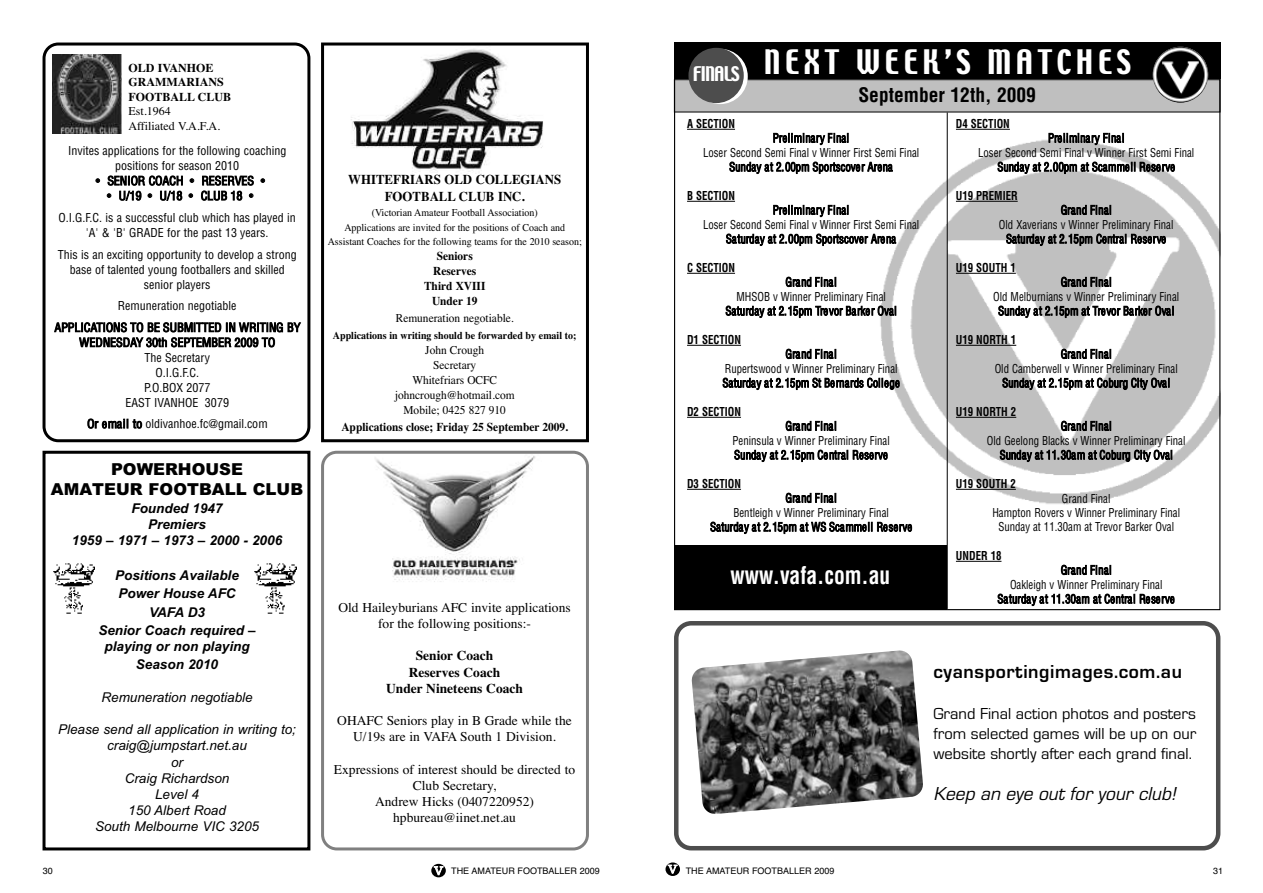
<style>
.page{position:relative;width:1263px;height:893px;background:#fff}
.page>*{position:absolute;margin:0;border:0;box-sizing:border-box;transform-origin:0 0}
.t1{font:30px "Techno";letter-spacing:.15em;color:#fff}
.t2{font:700 condensed 24px "Helvetica";color:#fff;scale:.9 1}
.t3{font:700 19.5px "Eurostile";letter-spacing:.03em;color:#000}
.t4{font:italic 19.5px "Eurostile";color:#000}
.t5{font:700 condensed 19.5px "Helvetica";color:#000}
.t6{font:18px "Techno";letter-spacing:-.05em;color:#fff}
.t7{font:16.5px/19.8px "Eurostile";color:#000;text-align:justify}
.t8{font:900 16.5px/19.8px "Arial";color:#000;text-align:center}
.t9{font:13.5px/16.2px "Times";color:#000;text-align:center}
.t10{font:italic 13.5px/16.2px "Arial";color:#000;text-align:center}
.t11{font:italic 700 13.5px/18.3px "Arial";color:#000;text-align:center}
.t12{font:700 13.5px/16.2px "Times";color:#000;text-align:center}
.t13{font:700 13.5px/16.6px "Times";color:#000;text-align:center;scale:.95 1}
.t14{font:condensed 12px/14.4px "Helvetica";color:#000;text-align:center;scale:.9 1}
.t15{font:condensed 12px/15px "Helvetica";color:#000;text-align:center}
.t16{font:700 condensed 12px "Helvetica";color:#000;scale:.9 1}
.t17{font:12px/15px "Times";color:#000;text-align:center;scale:.95 1}
.t18{font:700 12px/15px "Times";color:#000;text-align:center;scale:.95 1}
.t19{font:700 12px/14.4px "Times";color:#000}
.t20{font:12px/14.4px "Times";color:#000}
.t21{font:10.5px/15.3px "Times";color:#000;text-align:center;scale:.95 1}
.t22{font:700 10.5px "Times";color:#000;scale:.95 1}
.t23{font:9px "Helvetica";color:#000}
.s1{font-family:"Bookman";font-weight:300;font-size:12px;color:#fff}
</style>
<div class="page">
<img style="left:880px;top:118px;width:338px;height:420px">
<div style="left:665px;top:862px;width:15px;height:14px;background:#000;border-radius:50%"></div>
<div style="left:431px;top:864px;width:15px;height:13px;background:#000;border-radius:50%"></div>
<div style="left:675px;top:80px;width:545px;height:32px;background:#bfbfbf"></div>
<div style="left:674px;top:79px;width:546px;height:33px;border:1px solid #000"></div>
<div style="left:674px;top:43px;width:546px;height:36px;background:#000"></div>
<svg style="left:692px;top:49px;width:56px;height:55px"></svg>
<hr style="left:947px;top:112px;width:1px;height:497px;background:#000">
<hr style="left:687px;top:129px;width:48px;height:1px;background:#000">
<hr style="left:687px;top:201px;width:48px;height:1px;background:#000">
<hr style="left:687px;top:273px;width:48px;height:1px;background:#000">
<hr style="left:687px;top:345px;width:54px;height:1px;background:#000">
<hr style="left:687px;top:417px;width:54px;height:1px;background:#000">
<hr style="left:687px;top:489px;width:54px;height:1px;background:#000">
<hr style="left:956px;top:129px;width:54px;height:1px;background:#000">
<hr style="left:956px;top:201px;width:62px;height:1px;background:#000">
<hr style="left:956px;top:273px;width:60px;height:1px;background:#000">
<hr style="left:956px;top:345px;width:60px;height:1px;background:#000">
<hr style="left:956px;top:417px;width:60px;height:1px;background:#000">
<hr style="left:956px;top:489px;width:60px;height:1px;background:#000">
<hr style="left:956px;top:561px;width:45px;height:1px;background:#000">
<div style="left:688px;top:48px;width:56px;height:55px;background:#4d4d4d;border-radius:50%"></div>
<img style="left:1153px;top:47px;width:55px;height:56px;border-radius:50%">
<img style="left:351px;top:49px;width:192px;height:125px">
<div style="left:321px;top:43px;width:268px;height:399px;border:3px solid #000"></div>
<svg style="left:43px;top:43px;width:267px;height:399px"></svg>
<svg style="left:321px;top:451px;width:268px;height:399px"></svg>
<div style="left:43px;top:451px;width:267px;height:399px;border:3px solid #000"></div>
<div style="left:674px;top:545px;width:273px;height:65px;background:#000"></div>
<img style="left:53px;top:563px;width:41px;height:51px">
<img style="left:254px;top:563px;width:42px;height:51px">
<svg style="left:674px;top:621px;width:546px;height:229px"></svg>
<img style="left:691px;top:650px;width:232px;height:164px">
<p class="t19" style="left:129px;top:61px;width:104px">OLD IVANHOE<br>GRAMMARIANS<br>FOOTBALL CLUB</p>
<p class="t20" style="left:129px;top:104px;width:93px">Est.1964<br>Affiliated V.A.F.A.</p>
<p class="t15" style="left:68px;top:144px;width:220px">Invites applications for the following coaching positions for season 2010</p>
<p class="t15" style="left:96px;top:173px;width:170px">• SENIOR COACH • RESERVES •</p>
<p class="t15" style="left:59px;top:185px;width:239px;line-height:21.9px">• U/19 • U/18 • CLUB 18 •<br>O.I.G.F.C. is a successful club which has played in</p>
<p class="t15" style="left:58px;top:222px;width:240px;line-height:21.6px">'A' &amp; 'B' GRADE for the past 13 years.<br>This is an exciting opportunity to develop a strong</p>
<p class="t15" style="left:70px;top:262px;width:217px">base of talented young footballers and skilled senior players</p>
<p class="t15" style="left:55px;top:295px;width:247px;line-height:21.5px">Remuneration negotiable<br>APPLICATIONS TO BE SUBMITTED IN WRITING BY</p>
<p class="t15" style="left:79px;top:335px;width:197px">WEDNESDAY 30th SEPTEMBER 2009 TO<br>The Secretary<br>O.I.G.F.C.<br>P.O.BOX 2077<br>EAST IVANHOE 3079</p>
<p class="t15" style="left:87px;top:417px;width:182px">Or email to oldivanhoe.fc@gmail.com</p>
<h3 class="t8" style="left:51px;top:460px;width:254px">POWERHOUSE<br>AMATEUR FOOTBALL CLUB</h3>
<p class="t11" style="left:72px;top:500px;width:212px;line-height:16.2px">Founded 1947<br>Premiers<br>1959 – 1971 – 1973 – 2000 - 2006</p>
<p class="t11" style="left:98px;top:566px;width:159px">Positions Available<br>Power House AFC<br>VAFA D3<br>Senior Coach required –</p>
<p class="t11" style="left:104px;top:637px;width:147px">playing or non playing<br>Season 2010</p>
<p class="t10" style="left:101px;top:689px;width:153px">Remuneration negotiable</p>
<p class="t10" style="left:58px;top:721px;width:239px">Please send all application in writing to; craig@jumpstart.net.au<br>or<br>Craig Richardson<br>Level 4<br>150 Albert Road<br>South Melbourne VIC 3205</p>
<p class="t13" style="left:348px;top:171px;width:226px">WHITEFRIARS OLD COLLEGIANS<br>FOOTBALL CLUB INC.</p>
<p class="t21" style="left:344px;top:205px;width:234px">(Victorian Amateur Football Association)<br>Applications are invited for the positions of Coach and</p>
<p class="t21" style="left:328px;top:233px;width:269px">Assistant Coaches for the following teams for the 2010 season;</p>
<p class="t18" style="left:424px;top:248px;width:66px">Seniors<br>Reserves<br>Third XVIII<br>Under 19</p>
<p class="t17" style="left:396px;top:310px;width:126px">Remuneration negotiable.</p>
<p class="t22" style="left:333px;top:329px;width:258px">Applications in writing should be forwarded by email to;</p>
<p class="t17" style="left:395px;top:342px;width:128px">John Crough<br>Secretary<br>Whitefriars OCFC johncrough@hotmail.com<br>Mobile; 0425 827 910</p>
<p class="t18" style="left:341px;top:419px;width:240px">Applications close; Friday 25 September 2009.</p>
<p class="t9" style="left:338px;top:599px;width:234px">Old Haileyburians AFC invite applications for the following positions:-</p>
<p class="t12" style="left:386px;top:648px;width:138px">Senior Coach<br>Reserves Coach<br>Under Nineteens Coach</p>
<p class="t9" style="left:337px;top:712px;width:236px">OHAFC Seniors play in B Grade while the<br>U/19s are in VAFA South 1 Division.</p>
<p class="t9" style="left:334px;top:761px;width:243px">Expressions of interest should be directed to<br>Club Secretary,<br>Andrew Hicks (0407220952) hpbureau@iinet.net.au</p>
<h3 class="t6" style="left:693px;top:64px;width:48px">FINALS</h3>
<h1 class="t1" style="left:764px;top:46px;width:368px">NEXT WEEK’S MATCHES</h1>
<h3 class="t5" style="left:858px;top:84px;width:179px">September 12th, 2009</h3>
<p class="t16" style="left:687px;top:117px;width:55px">A SECTION</p>
<p class="t14" style="left:703px;top:131px;width:242px">Preliminary Final<br>Loser Second Semi Final v Winner First Semi Final<br>Sunday at 2.00pm Sportscover Arena</p>
<p class="t16" style="left:687px;top:189px;width:55px">B SECTION</p>
<p class="t14" style="left:703px;top:203px;width:242px">Preliminary Final<br>Loser Second Semi Final v Winner First Semi Final<br>Saturday at 2.00pm Sportscover Arena</p>
<p class="t16" style="left:687px;top:261px;width:55px">C SECTION</p>
<p class="t14" style="left:725px;top:275px;width:192px">Grand Final<br>MHSOB v Winner Preliminary Final<br>Saturday at 2.15pm Trevor Barker Oval</p>
<p class="t16" style="left:687px;top:333px;width:61px">D1 SECTION</p>
<p class="t14" style="left:722px;top:347px;width:198px">Grand Final<br>Rupertswood v Winner Preliminary Final<br>Saturday at 2.15pm St Bernards College</p>
<p class="t16" style="left:687px;top:405px;width:61px">D2 SECTION</p>
<p class="t14" style="left:732px;top:419px;width:176px">Grand Final<br>Peninsula v Winner Preliminary Final<br>Sunday at 2.15pm Central Reserve</p>
<p class="t16" style="left:687px;top:477px;width:61px">D3 SECTION</p>
<p class="t14" style="left:710px;top:491px;width:226px">Grand Final<br>Bentleigh v Winner Preliminary Final<br>Saturday at 2.15pm at WS Scammell Reserve</p>
<h2 class="t2" style="left:730px;top:562px;width:179px">www.vafa.com.au</h2>
<p class="t16" style="left:956px;top:117px;width:61px">D4 SECTION</p>
<p class="t14" style="left:978px;top:131px;width:242px">Preliminary Final<br>Loser Second Semi Final v Winner First Semi Final<br>Sunday at 2.00pm at Scammell Reserve</p>
<p class="t16" style="left:956px;top:189px;width:70px">U19 PREMIER</p>
<p class="t14" style="left:999px;top:203px;width:195px">Grand Final<br>Old Xaverians v Winner Preliminary Final<br>Saturday at 2.15pm Central Reserve</p>
<p class="t16" style="left:956px;top:261px;width:68px">U19 SOUTH 1</p>
<p class="t14" style="left:993px;top:275px;width:208px">Grand Final<br>Old Melburnians v Winner Preliminary Final<br>Sunday at 2.15pm at Trevor Barker Oval</p>
<p class="t16" style="left:956px;top:333px;width:69px">U19 NORTH 1</p>
<p class="t14" style="left:995px;top:347px;width:205px">Grand Final<br>Old Camberwell v Winner Preliminary Final<br>Sunday at 2.15pm at Coburg City Oval</p>
<p class="t16" style="left:956px;top:405px;width:69px">U19 NORTH 2</p>
<p class="t14" style="left:987px;top:419px;width:222px">Grand Final<br>Old Geelong Blacks v Winner Preliminary Final<br>Sunday at 11.30am at Coburg City Oval</p>
<p class="t16" style="left:956px;top:477px;width:68px">U19 SOUTH 2</p>
<p class="t14" style="left:992px;top:491px;width:210px">Grand Final<br>Hampton Rovers v Winner Preliminary Final<br>Sunday at 11.30am at Trevor Barker Oval</p>
<p class="t16" style="left:956px;top:549px;width:52px">UNDER 18</p>
<p class="t14" style="left:997px;top:563px;width:198px">Grand Final<br>Oakleigh v Winner Preliminary Final<br>Saturday at 11.30am at Central Reserve</p>
<h3 class="t3" style="left:933px;top:660px;width:250px">cyansportingimages.com.au</h3>
<h3 class="t7" style="left:933px;top:703px;width:264px">Grand Final action photos and posters from selected games will be up on our website shortly after each grand final.</h3>
<h3 class="t4" style="left:933px;top:782px;width:248px">Keep an eye out for your club!</h3>
<p class="t23" style="left:43px;top:866px;width:12px">30</p>
<p class="t23" style="left:434px;top:865px;width:167px"><span class="s1">V</span> THE AMATEUR FOOTBALLER 2009</p>
<p class="t23" style="left:668px;top:866px;width:167px"><span class="s1">V</span> THE AMATEUR FOOTBALLER 2009</p>
<p class="t23" style="left:1213px;top:866px;width:12px">31</p>
</div>
